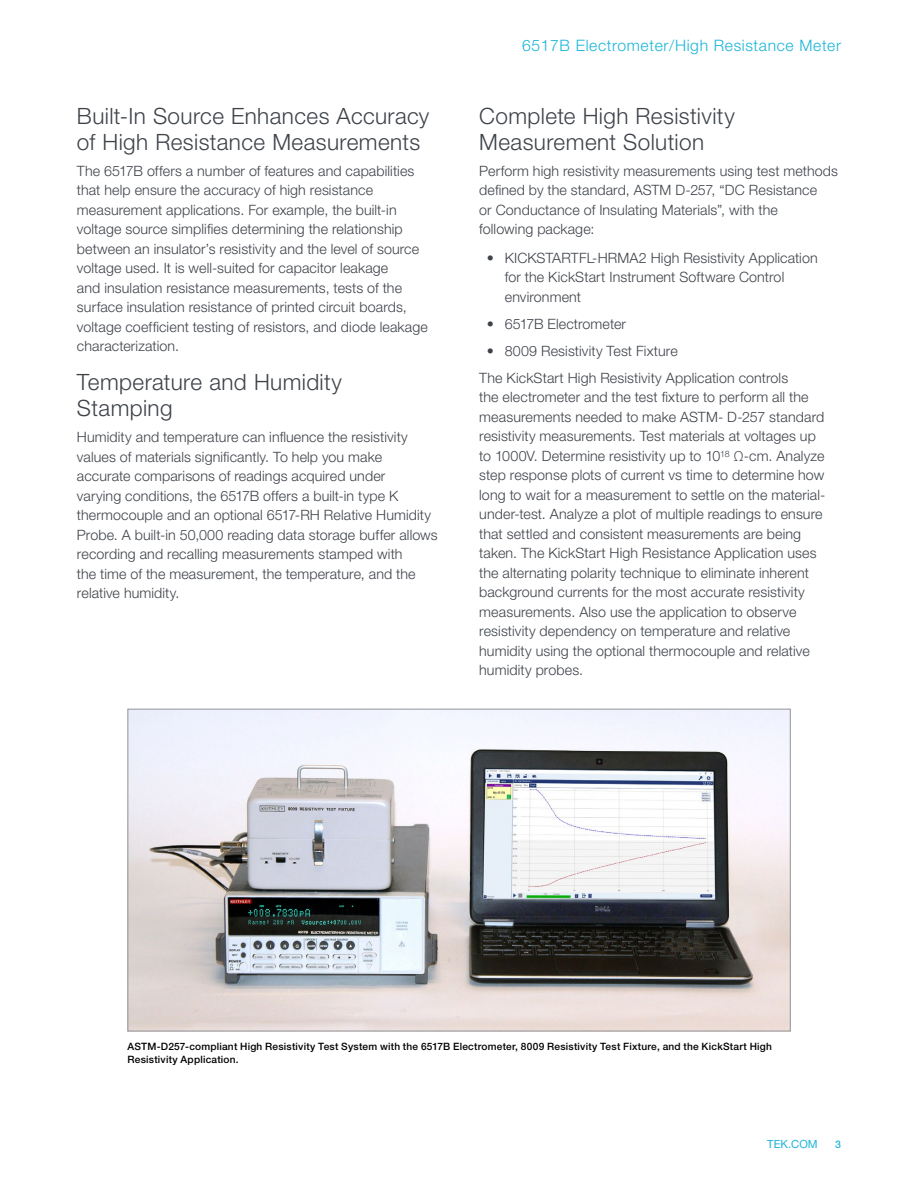
<style>
.page{position:relative;width:918px;height:1188px;background:#fff}
.page>*{position:absolute;margin:0;border:0;box-sizing:border-box;transform-origin:0 0}
.t1{font:300 22.5px/25.5px "Helvetica Neue LT Std";letter-spacing:.015em;color:#3e434a}
.t2{font:300 15.75px "Helvetica Neue LT Std";letter-spacing:.04em;color:#1cb5d8}
.t3{font:300 14.25px/19.5px "Helvetica Neue LT Std";letter-spacing:.01em;color:#3e434a}
.t4{font:11.25px "Helvetica Neue LT Std";color:#1cb5d8}
.t5{font:500 10.5px "Helvetica Neue LT Std";color:#1cb5d8}
.t6{font:500 10.2px/13.5px "Helvetica Neue LT Std";letter-spacing:.02em;color:#000}
</style>
<div class="page">
<img style="left:130px;top:711px;width:659px;height:318px">
<h1 class="t1" style="left:77px;top:103px;width:354px">Built-In Source Enhances Accuracy of High Resistance Measurements</h1>
<p class="t3" style="left:77px;top:161px;width:352px">The 6517B offers a number of features and capabilities that help ensure the accuracy of high resistance measurement applications. For example, the built-in voltage source simplifies determining the relationship between an insulator’s resistivity and the level of source voltage used. It is well-suited for capacitor leakage<br>and insulation resistance measurements, tests of the surface insulation resistance of printed circuit boards, voltage coefficient testing of resistors, and diode leakage characterization.</p>
<h1 class="t1" style="left:77px;top:369px;width:267px">Temperature and Humidity<br>Stamping</h1>
<p class="t3" style="left:77px;top:427px;width:362px">Humidity and temperature can influence the resistivity values of materials significantly. To help you make accurate comparisons of readings acquired under<br>varying conditions, the 6517B offers a built-in type K thermocouple and an optional 6517-RH Relative Humidity Probe. A built-in 50,000 reading data storage buffer allows recording and recalling measurements stamped with<br>the time of the measurement, the temperature, and the relative humidity.</p>
<p class="t2" style="left:522px;top:36px;width:320px">6517B Electrometer/High Resistance Meter</p>
<h1 class="t1" style="left:479px;top:103px;width:257px">Complete High Resistivity<br>Measurement Solution</h1>
<p class="t3" style="left:479px;top:161px;width:360px">Perform high resistivity measurements using test methods defined by the standard, ASTM D-257, “DC Resistance<br>or Conductance of Insulating Materials”, with the<br>following package:</p>
<p class="t3" style="left:505px;top:248px;width:315px;text-indent:-18px">• KICKSTARTFL-HRMA2 High Resistivity Application for the KickStart Instrument Software Control environment</p>
<p class="t3" style="left:487px;top:314px;width:141px">• 6517B Electrometer</p>
<p class="t3" style="left:479px;top:337px;width:310px;line-height:27px;text-indent:7px">• 8009 Resistivity Test Fixture<br>The KickStart High Resistivity Application controls</p>
<p class="t3" style="left:479px;top:387px;width:348px">the electrometer and the test fixture to perform all the measurements needed to make ASTM- D-257 standard resistivity measurements. Test materials at voltages up to 1000V. Determine resistivity up to 10<sup>18</sup> Ω-cm. Analyze step response plots of current vs time to determine how long to wait for a measurement to settle on the material&shy;under-test. Analyze a plot of multiple readings to ensure that settled and consistent measurements are being taken. The KickStart High Resistance Application uses the alternating polarity technique to eliminate inherent background currents for the most accurate resistivity measurements. Also use the application to observe resistivity dependency on temperature and relative humidity using the optional thermocouple and relative humidity probes.</p>
<p class="t6" style="left:128px;top:1039px;width:646px">ASTM-D257-compliant High Resistivity Test System with the 6517B Electrometer, 8009 Resistivity Test Fixture, and the KickStart High<br>Resistivity Application.</p>
<p class="t4" style="left:767px;top:1138px;width:52px">TEK.COM</p>
<p class="t5" style="left:835px;top:1138px;width:7px">3</p>
</div>
